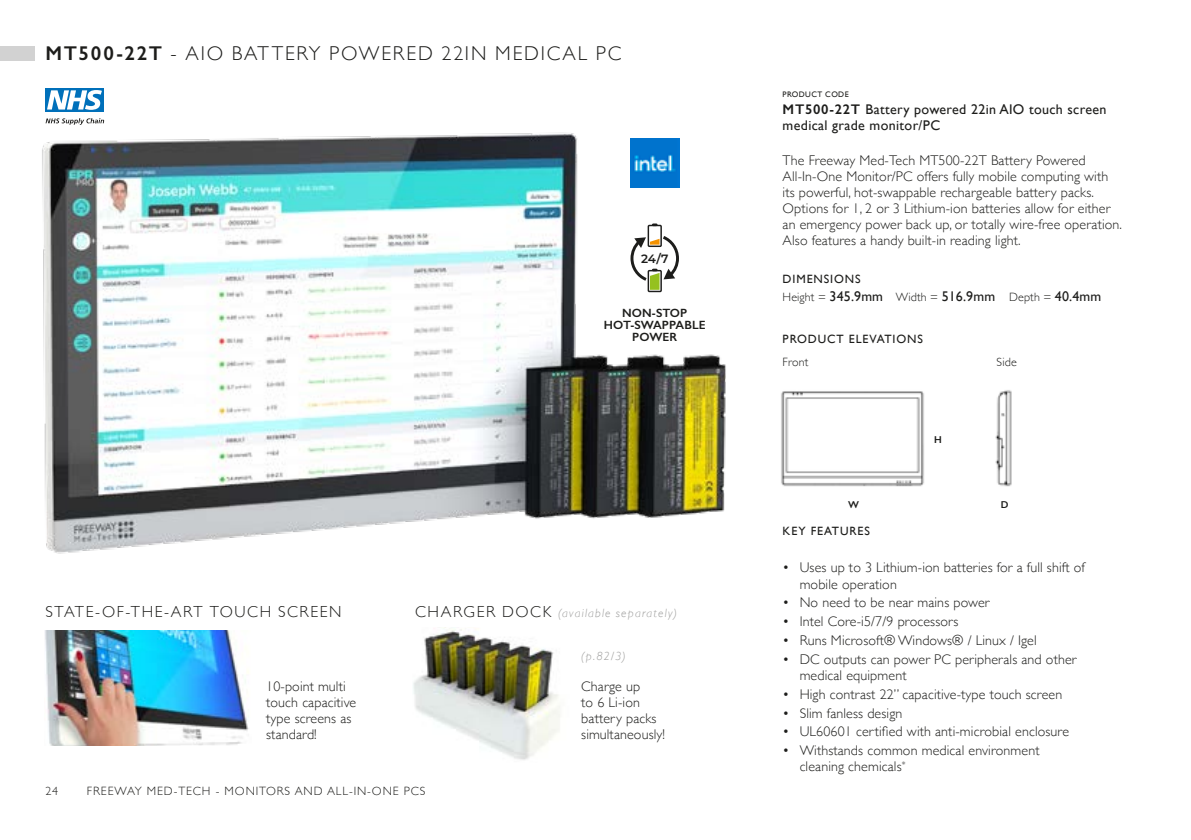
<style>
.page{position:relative;width:1191px;height:840px;background:#fff}
.page>*{position:absolute;margin:0;border:0;box-sizing:border-box;transform-origin:0 0}
.t1{font:300 20px "Gill Sans";letter-spacing:.09em;color:#1d1d1b}
.t2{font:300 16px "Gill Sans";letter-spacing:.1em;color:#1d1d1b}
.t3{font:300 14px/16px "Gill Sans";letter-spacing:.01em;color:#1d1d1b}
.t4{font:14px/16px "Gill Sans";letter-spacing:.025em;color:#1d1d1b}
.t5{font:300 12px "Gill Sans";letter-spacing:.075em;color:#1d1d1b}
.t6{font:italic 300 12px "Gill Sans";letter-spacing:.1em;color:#9d9d9c}
.t7{font:12px "Gill Sans";letter-spacing:.075em;color:#1d1d1b}
.t8{font:600 12px/12px "Gill Sans";letter-spacing:.01em;color:#1d1d1b;text-align:center}
.t9{font:600 12px "Montserrat";color:#1d1d1b}
.t10{font:600 10px "Gill Sans";color:#1d1d1b}
.t11{font:8px "Gill Sans";letter-spacing:.05em;color:#1d1d1b}
.s1{font-weight:600}
.s2{font-style:normal;font-size:16px;color:#1d1d1b}
.s3{font-weight:300;font-size:12px}
</style>
<div class="page">
<img style="left:42px;top:120px;width:684px;height:434px">
<img style="left:413px;top:627px;width:147px;height:133px">
<div style="left:0;top:46px;width:34px;height:14px;background:#d2d2d2"></div>
<img style="left:781px;top:391px;width:143px;height:96px">
<img style="left:995px;top:390px;width:17px;height:97px">
<img style="left:45px;top:630px;width:204px;height:114px">
<div style="left:647px;top:225px;width:15px;height:22px;border:1px solid #1d1d1b"></div>
<div style="left:647px;top:270px;width:15px;height:22px;border:1px solid #1d1d1b"></div>
<svg style="left:630px;top:233px;width:49px;height:56px"></svg>
<img style="left:630px;top:138px;width:49px;height:49px">
<div style="left:45px;top:88px;width:59px;height:37px;background:#fff"></div>
<div style="left:45px;top:88px;width:59px;height:24px;background:#0070ba"></div>
<svg style="left:47px;top:90px;width:55px;height:20px"></svg>
<svg style="left:46px;top:118px;width:58px;height:7px"></svg>
<h1 class="t1" style="left:45px;top:38px;width:577px"><span class="s1">MT500-22T</span> - AIO BATTERY POWERED 22IN MEDICAL PC</h1>
<p class="t9" style="left:641px;top:249px;width:29px">24/7</p>
<p class="t8" style="left:604px;top:306px;width:103px">NON-STOP<br>HOT-SWAPPABLE<br>POWER</p>
<p class="t2" style="left:45px;top:599px;width:298px">STATE-OF-THE-ART TOUCH SCREEN</p>
<p class="t3" style="left:266px;top:677px;width:92px">10-point multi touch capacitive type screens as standard!</p>
<p class="t6" style="left:415px;top:606px;width:263px"><span class="s2">CHARGER DOCK</span> (available separately)</p>
<p class="t6" style="left:581px;top:649px;width:46px">(p.82/3)</p>
<p class="t3" style="left:581px;top:677px;width:85px">Charge up<br>to 6 Li-ion battery packs simultaneously!</p>
<p class="t5" style="left:45px;top:780px;width:14px">24</p>
<p class="t5" style="left:87px;top:780px;width:340px">FREEWAY MED-TECH - MONITORS AND ALL-IN-ONE PCS</p>
<p class="t11" style="left:782px;top:90px;width:68px">PRODUCT CODE</p>
<p class="t4" style="left:782px;top:101px;width:325px"><span class="s1">MT500-22T</span> Battery powered 22in AIO touch screen medical grade monitor/PC</p>
<p class="t3" style="left:782px;top:151px;width:341px">The Freeway Med-Tech MT500-22T Battery Powered All-In-One Monitor/PC offers fully mobile computing with its powerful, hot-swappable rechargeable battery packs.<br>Options for 1, 2 or 3 Lithium-ion batteries allow for either an emergency power back up, or totally wire-free operation.<br>Also features a handy built-in reading light.</p>
<p class="t7" style="left:782px;top:271px;width:80px">DIMENSIONS</p>
<p class="t4" style="left:782px;top:288px;width:320px"><span class="s3">Height =</span> 345.9mm <span class="s3">Width =</span> 516.9mm <span class="s3">Depth =</span> 40.4mm</p>
<p class="t7" style="left:782px;top:331px;width:142px">PRODUCT ELEVATIONS</p>
<p class="t5" style="left:782px;top:352px;width:27px">Front</p>
<p class="t5" style="left:996px;top:352px;width:22px">Side</p>
<p class="t10" style="left:934px;top:433px;width:9px">H</p>
<p class="t10" style="left:848px;top:498px;width:12px">W</p>
<p class="t10" style="left:1000px;top:498px;width:9px">D</p>
<p class="t7" style="left:782px;top:523px;width:89px">KEY FEATURES</p>
<p class="t3" style="left:799px;top:559px;width:287px;text-indent:-17px">• Uses up to 3 Lithium-ion batteries for a full shift of mobile operation</p>
<p class="t3" style="left:782px;top:593px;width:208px">• No need to be near mains power</p>
<p class="t3" style="left:782px;top:612px;width:177px">• Intel Core-i5/7/9 processors</p>
<p class="t3" style="left:782px;top:631px;width:256px">• Runs Microsoft® Windows® / Linux / Igel</p>
<p class="t3" style="left:799px;top:650px;width:278px;text-indent:-17px">• DC outputs can power PC peripherals and other medical equipment</p>
<p class="t3" style="left:782px;top:685px;width:281px">• High contrast 22” capacitive-type touch screen</p>
<p class="t3" style="left:782px;top:704px;width:121px">• Slim fanless design</p>
<p class="t3" style="left:782px;top:722px;width:288px">• UL60601 certified with anti-microbial enclosure</p>
<p class="t3" style="left:799px;top:741px;width:241px;text-indent:-17px">• Withstands common medical environment cleaning chemicals<sup>*</sup></p>
</div>
